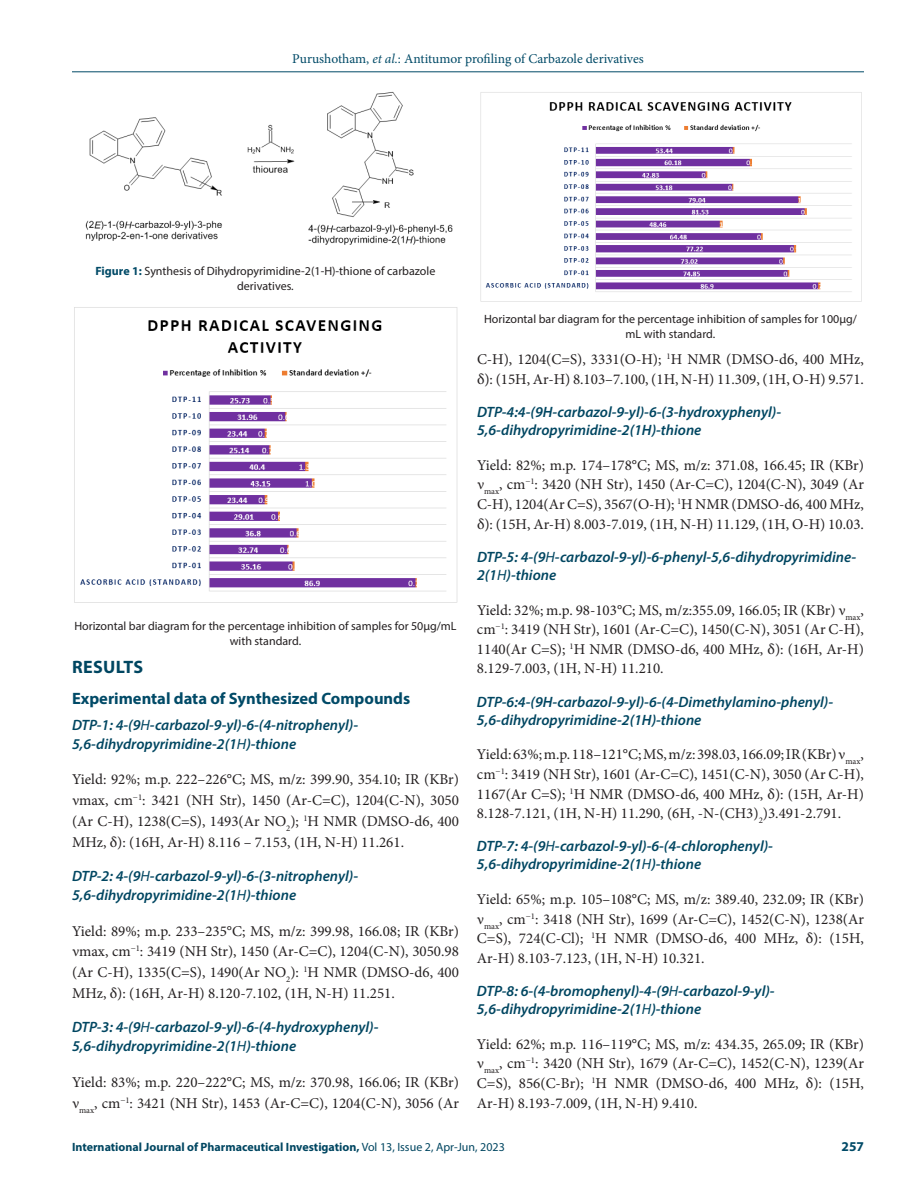
<style>
.page{position:relative;width:918px;height:1188px;background:#fff}
.page>*{position:absolute;margin:0;border:0;box-sizing:border-box;transform-origin:0 0}
.Heading_1{font:700 18px "Myriad Pro";letter-spacing:.02em;color:#004661}
.Heading_2_after_head{font:700 16.5px "Myriad Pro";color:#004a67}
.Body_text{font:15px/19.6px "Minion Pro";color:#231f20;text-align:justify}
.Heading_3{font:italic 600 15px/18.1px "Myriad Pro";color:#004661}
.Heading_3_after_head{font:italic 600 15px/19.2px "Myriad Pro";color:#004661}
.t1{font:13.5px "Minion Pro";letter-spacing:-.005em;color:#004a67}
.t2{font:700 13.5px "Myriad Pro";color:#004a67}
.FIG_Caption{font:12px/15px "Myriad Pro";color:#231f20;text-align:center}
.t3{font:700 12px "Myriad Pro";color:#004661}
.s1{font-style:italic}
.s2{font-weight:700;color:#004a67}
.s3{font-weight:400}
</style>
<div class="page">
<hr style="left:72px;top:72px;width:792px;height:1px;background:#004a67">
<img style="left:85px;top:91px;width:368px;height:154px">
<img style="left:74px;top:307px;width:384px;height:296px">
<img style="left:480px;top:92px;width:382px;height:210px">
<p class="t1" style="left:292px;top:50px;width:353px">Purushotham, <span class="s1">et al.</span>: Antitumor profiling of Carbazole derivatives</p>
<p class="FIG_Caption" style="left:96px;top:263px;width:341px"><span class="s2">Figure 1:</span> Synthesis of Dihydropyrimidine-2(1 -H)-thione of carbazole derivatives.</p>
<p class="FIG_Caption" style="left:74px;top:618px;width:384px">Horizontal bar diagram for the percentage inhibition of samples for 50µg/mL with standard.</p>
<p class="Heading_1" style="left:72px;top:655px;width:73px">RESULTS</p>
<p class="Heading_2_after_head" style="left:72px;top:688px;width:340px">Experimental data of Synthesized Compounds</p>
<p class="Heading_3_after_head" style="left:72px;top:714px;width:288px">DTP-1: 4-(9<span class="s3">H</span>-carbazol-9-yl)-6-(4-nitrophenyl)-<br>5,6-dihydropyrimidine-2(1<span class="s3">H</span>)-thione</p>
<p class="Body_text" style="left:72px;top:769px;width:389px;line-height:20.7px">Yield: 92%; m.p. 222–226°C; MS, m/z: 399.90, 354.10; IR (KBr) νmax, cm<sup>−1</sup>: 3421 (NH Str), 1450 (Ar-C=C), 1204(C-N), 3050 (Ar C-H), 1238(C=S), 1493(Ar NO<sub>2</sub>); <sup>1</sup>H NMR (DMSO-d6, 400<br>MHz, δ): (16H, Ar-H) 8.116 – 7.153, (1H, N-H) 11.261.</p>
<p class="Heading_3" style="left:72px;top:866px;width:288px;line-height:19.2px">DTP-2: 4-(9<span class="s3">H</span>-carbazol-9-yl)-6-(3-nitrophenyl)-<br>5,6-dihydropyrimidine-2(1<span class="s3">H</span>)-thione</p>
<p class="Body_text" style="left:72px;top:921px;width:389px;line-height:20.7px">Yield: 89%; m.p. 233–235°C; MS, m/z: 399.98, 166.08; IR (KBr) νmax, cm<sup>−1</sup>: 3419 (NH Str), 1450 (Ar-C=C), 1204(C-N), 3050.98 (Ar C-H), 1335(C=S), 1490(Ar NO<sub>2</sub>): <sup>1</sup>H NMR (DMSO-d6, 400<br>MHz, δ): (16H, Ar-H) 8.120-7.102, (1H, N-H) 11.251.</p>
<p class="Heading_3" style="left:72px;top:1017px;width:308px;line-height:19.2px">DTP-3: 4-(9<span class="s3">H</span>-carbazol-9-yl)-6-(4-hydroxyphenyl)-<br>5,6-dihydropyrimidine-2(1<span class="s3">H</span>)-thione</p>
<p class="Body_text" style="left:72px;top:1072px;width:388px;line-height:20.7px">Yield: 83%; m.p. 220–222°C; MS, m/z: 370.98, 166.06; IR (KBr) ν<sub>max</sub>, cm<sup>−1</sup>: 3421 (NH Str), 1453 (Ar-C=C), 1204(C-N), 3056 (Ar</p>
<p class="FIG_Caption" style="left:484px;top:312px;width:374px">Horizontal bar diagram for the percentage inhibition of samples for 100µg/ mL with standard.</p>
<p class="Body_text" style="left:477px;top:350px;width:389px">C-H), 1204(C=S), 3331(O-H); <sup>1</sup>H NMR (DMSO-d6, 400 MHz, δ): (15H, Ar-H) 8.103–7.100, (1H, N-H) 11.309, (1H, O-H) 9.571.</p>
<p class="Heading_3" style="left:477px;top:403px;width:306px">DTP-4:4-(9H-carbazol-9-yl)-6-(3-hydroxyphenyl)-<br>5,6-dihydropyrimidine-2(1H)-thione</p>
<p class="Body_text" style="left:477px;top:455px;width:388px">Yield: 82%; m.p. 174–178°C; MS, m/z: 371.08, 166.45; IR (KBr) ν<sub>max</sub>, cm<sup>−1</sup>: 3420 (NH Str), 1450 (Ar-C=C), 1204(C-N), 3049 (Ar C-H), 1204(Ar C=S), 3567(O-H); <sup>1</sup>H NMR (DMSO-d6, 400 MHz, δ): (15H, Ar-H) 8.003-7.019, (1H, N-H) 11.129, (1H, O-H) 10.03.</p>
<p class="Heading_3" style="left:477px;top:547px;width:381px">DTP-5: 4-(9<span class="s3">H</span>-carbazol-9-yl)-6-phenyl-5,6-dihydropyrimidine-<br>2(1<span class="s3">H</span>)-thione</p>
<p class="Body_text" style="left:477px;top:600px;width:389px">Yield: 32%; m.p. 98-103°C; MS, m/z:355.09, 166.05; IR (KBr) ν<sub>max</sub>, cm<sup>−1</sup>: 3419 (NH Str), 1601 (Ar-C=C), 1450(C-N), 3051 (Ar C-H), 1140(Ar C=S); <sup>1</sup>H NMR (DMSO-d6, 400 MHz, δ): (16H, Ar-H)<br>8.129-7.003, (1H, N-H) 11.210.</p>
<p class="Heading_3" style="left:477px;top:692px;width:358px">DTP-6:4-(9H-carbazol-9-yl)-6-(4-Dimethylamino-phenyl)-<br>5,6-dihydropyrimidine-2(1H)-thione</p>
<p class="Body_text" style="left:477px;top:745px;width:389px">Yield: 63%; m.p. 118–121°C; MS, m/z: 398.03, 166.09; IR (KBr) ν<sub>max</sub>, cm<sup>−1</sup>: 3419 (NH Str), 1601 (Ar-C=C), 1451(C-N), 3050 (Ar C-H), 1167(Ar C=S); <sup>1</sup>H NMR (DMSO-d6, 400 MHz, δ): (15H, Ar-H)<br>8.128-7.121, (1H, N-H) 11.290, (6H, -N-(CH3)<sub>2</sub>)3.491-2.791.</p>
<p class="Heading_3" style="left:477px;top:837px;width:298px">DTP-7: 4-(9<span class="s3">H</span>-carbazol-9-yl)-6-(4-chlorophenyl)-<br>5,6-dihydropyrimidine-2(1<span class="s3">H</span>)-thione</p>
<p class="Body_text" style="left:477px;top:889px;width:388px">Yield: 65%; m.p. 105–108°C; MS, m/z: 389.40, 232.09; IR (KBr) ν<sub>max</sub>, cm<sup>−1</sup>: 3418 (NH Str), 1699 (Ar-C=C), 1452(C-N), 1238(Ar C=S), 724(C-Cl); <sup>1</sup>H NMR (DMSO-d6, 400 MHz, δ): (15H, Ar-H) 8.103-7.123, (1H, N-H) 10.321.</p>
<p class="Heading_3" style="left:477px;top:982px;width:299px">DTP-8: 6-(4-bromophenyl)-4-(9<span class="s3">H</span>-carbazol-9-yl)-<br>5,6-dihydropyrimidine-2(1<span class="s3">H</span>)-thione</p>
<p class="Body_text" style="left:477px;top:1034px;width:389px">Yield: 62%; m.p. 116–119°C; MS, m/z: 434.35, 265.09; IR (KBr) ν<sub>max</sub>, cm<sup>−1</sup>: 3420 (NH Str), 1679 (Ar-C=C), 1452(C-N), 1239(Ar C=S), 856(C-Br); <sup>1</sup>H NMR (DMSO-d6, 400 MHz, δ): (15H, Ar-H) 8.193-7.009, (1H, N-H) 9.410.</p>
<p class="t3" style="left:72px;top:1139px;width:426px">International Journal of Pharmaceutical Investigation, <span class="s3">Vol 13, Issue 2, Apr-Jun, 2023</span></p>
<p class="t2" style="left:842px;top:1137px;width:24px">257</p>
</div>
